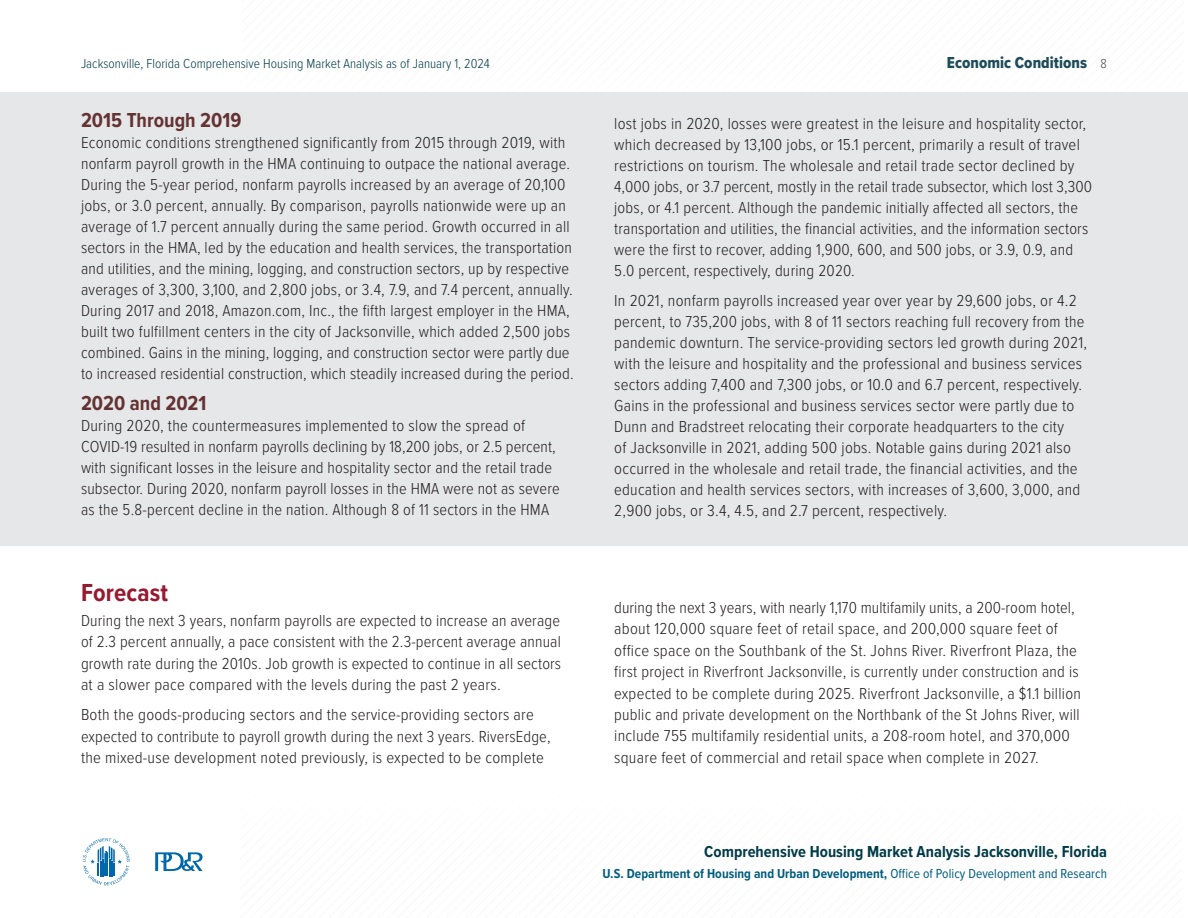
<style>
.page{position:relative;width:1188px;height:918px;background:#fff}
.page>*{position:absolute;margin:0;border:0;box-sizing:border-box;transform-origin:0 0}
.t1{font:700 25.5px "Proxima Nova Cond";letter-spacing:.005em;color:#97192f}
.t2{font:700 21px "Proxima Nova Cond";color:#653233}
.t3{font:300 16.5px/21px "Proxima Nova Cond";letter-spacing:.015em;color:#231f20}
.t4{font:700 16.5px "Proxima Nova Cond";letter-spacing:.005em;color:#003a48}
.t5{font:16.5px "Proxima Nova Cond Extrabld";letter-spacing:.005em;color:#1e4b5a}
.t6{font:700 13.5px "Proxima Nova Cond";letter-spacing:.005em;color:#005d7d}
.t7{font:300 13.5px "Proxima Nova Cond";letter-spacing:.005em;color:#003a48}
.s1{font-family:"Proxima Nova Cond";font-weight:300;font-size:13.5px;color:#4b4c4d}
.s2{font-weight:400}
</style>
<div class="page">
<svg style="left:83px;top:838px;width:47px;height:47px"></svg>
<svg style="left:155px;top:852px;width:48px;height:19px"></svg>
<div style="left:0;top:92px;width:1188px;height:453px;background:#e6e7e9"></div>
<p class="t7" style="left:81px;top:53px;width:410px">Jacksonville, Florida Comprehensive Housing Market Analysis as of January 1, 2024</p>
<p class="t5" style="left:947px;top:50px;width:162px">Economic Conditions <span class="s1">8</span></p>
<h4 class="t2" style="left:81px;top:104px;width:162px">2015 Through 2019</h4>
<p class="t3" style="left:81px;top:131px;width:494px">Economic conditions strengthened significantly from 2015 through 2019, with nonfarm payroll growth in the HMA continuing to outpace the national average.<br>During the 5-year period, nonfarm payrolls increased by an average of 20,100 jobs, or 3.0 percent, annually. By comparison, payrolls nationwide were up an average of 1.7 percent annually during the same period. Growth occurred in all sectors in the HMA, led by the education and health services, the transportation and utilities, and the mining, logging, and construction sectors, up by respective averages of 3,300, 3,100, and 2,800 jobs, or 3.4, 7.9, and 7.4 percent, annually.<br>During 2017 and 2018, Amazon.com, Inc., the fifth largest employer in the HMA, built two fulfillment centers in the city of Jacksonville, which added 2,500 jobs combined. Gains in the mining, logging, and construction sector were partly due to increased residential construction, which steadily increased during the period.</p>
<h4 class="t2" style="left:81px;top:388px;width:127px">2020 and 2021</h4>
<p class="t3" style="left:81px;top:414px;width:480px">During 2020, the countermeasures implemented to slow the spread of COVID-19 resulted in nonfarm payrolls declining by 18,200 jobs, or 2.5 percent, with significant losses in the leisure and hospitality sector and the retail trade subsector. During 2020, nonfarm payroll losses in the HMA were not as severe as the 5.8-percent decline in the nation. Although 8 of 11 sectors in the HMA</p>
<h3 class="t1" style="left:81px;top:574px;width:89px">Forecast</h3>
<p class="t3" style="left:81px;top:609px;width:482px;text-align:justify">During the next 3 years, nonfarm payrolls are expected to increase an average of 2.3 percent annually, a pace consistent with the 2.3-percent average annual growth rate during the 2010s. Job growth is expected to continue in all sectors at a slower pace compared with the levels during the past 2 years.</p>
<p class="t3" style="left:81px;top:703px;width:471px">Both the goods-producing sectors and the service-providing sectors are expected to contribute to payroll growth during the next 3 years. RiversEdge, the mixed-use development noted previously, is expected to be complete</p>
<p class="t3" style="left:614px;top:112px;width:479px">lost jobs in 2020, losses were greatest in the leisure and hospitality sector, which decreased by 13,100 jobs, or 15.1 percent, primarily a result of travel restrictions on tourism. The wholesale and retail trade sector declined by 4,000 jobs, or 3.7 percent, mostly in the retail trade subsector, which lost 3,300 jobs, or 4.1 percent. Although the pandemic initially affected all sectors, the transportation and utilities, the financial activities, and the information sectors were the first to recover, adding 1,900, 600, and 500 jobs, or 3.9, 0.9, and 5.0 percent, respectively, during 2020.</p>
<p class="t3" style="left:614px;top:289px;width:475px">In 2021, nonfarm payrolls increased year over year by 29,600 jobs, or 4.2 percent, to 735,200 jobs, with 8 of 11 sectors reaching full recovery from the pandemic downturn. The service-providing sectors led growth during 2021, with the leisure and hospitality and the professional and business services sectors adding 7,400 and 7,300 jobs, or 10.0 and 6.7 percent, respectively.<br>Gains in the professional and business services sector were partly due to Dunn and Bradstreet relocating their corporate headquarters to the city<br>of Jacksonville in 2021, adding 500 jobs. Notable gains during 2021 also occurred in the wholesale and retail trade, the financial activities, and the education and health services sectors, with increases of 3,600, 3,000, and 2,900 jobs, or 3.4, 4.5, and 2.7 percent, respectively.</p>
<p class="t3" style="left:614px;top:596px;width:468px">during the next 3 years, with nearly 1,170 multifamily units, a 200-room hotel, about 120,000 square feet of retail space, and 200,000 square feet of office space on the Southbank of the St. Johns River. Riverfront Plaza, the first project in Riverfront Jacksonville, is currently under construction and is expected to be complete during 2025. Riverfront Jacksonville, a $1.1 billion public and private development on the Northbank of the St Johns River, will include 755 multifamily residential units, a 208-room hotel, and 370,000 square feet of commercial and retail space when complete in 2027.</p>
<p class="t4" style="left:704px;top:839px;width:404px">Comprehensive Housing Market Analysis Jacksonville, Florida</p>
<p class="t6" style="left:602px;top:863px;width:506px">U.S. Department of Housing and Urban Development, <span class="s2">Office of Policy Development and Research</span></p>
</div>
